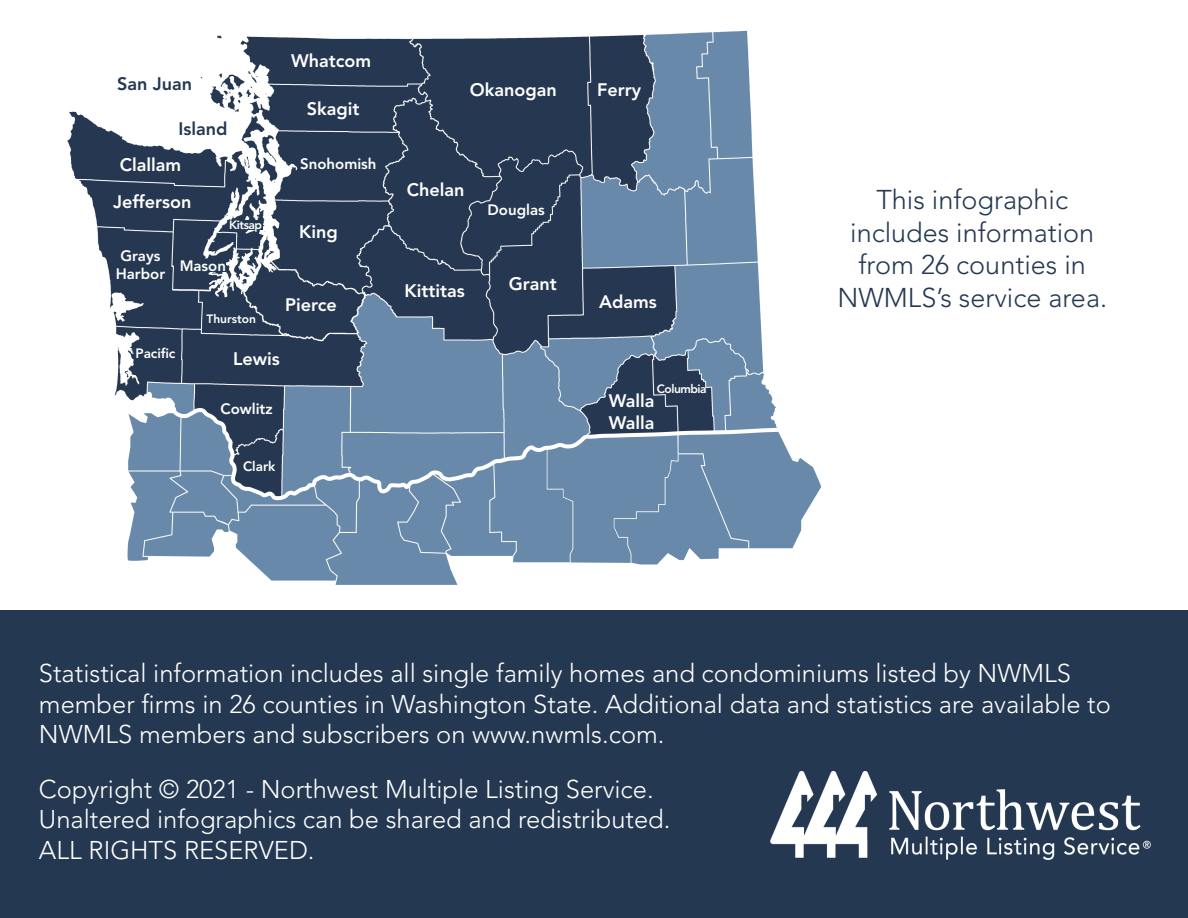
<style>
.page{position:relative;width:1188px;height:918px;background:#fff}
.page>*{position:absolute;margin:0;border:0;box-sizing:border-box;transform-origin:0 0}
.t1{font:300 27px/32.4px "Avenir LT Std";color:#243851;text-align:center}
.t2{font:300 25.5px/30.6px "Avenir LT Std";color:#fff}
.t3{font:800 18px/21.6px "Avenir LT Std";color:#fff}
.t4{font:800 18px "Avenir LT Std";color:#243851}
.t5{font:800 15px/18px "Avenir LT Std";color:#fff;text-align:center}
.t6{font:800 13.5px "Avenir LT Std";color:#fff}
.t7{font:800 12px "Avenir LT Std";letter-spacing:-.04em;color:#fff}
.t8{font:800 12px "Avenir LT Std";color:#fff}
</style>
<div class="page">
<div style="left:0;top:610px;width:1188px;height:308px;background:#243851"></div>
<img style="left:770px;top:772px;width:381px;height:87px">
<img style="left:67px;top:30px;width:755px;height:555px">
<div style="left:179px;top:260px;width:47px;height:11px;background:#243851"></div>
<div style="left:229px;top:220px;width:33px;height:9px;background:#243851"></div>
<p class="t4" style="left:117px;top:73px;width:76px">San Juan</p>
<p class="t4" style="left:178px;top:118px;width:51px">Island</p>
<p class="t3" style="left:120px;top:154px;width:63px">Clallam</p>
<p class="t3" style="left:113px;top:191px;width:80px">Jefferson</p>
<p class="t7" style="left:229px;top:218px;width:34px">Kitsap</p>
<p class="t5" style="left:116px;top:246px;width:51px">Grays<br>Harbor</p>
<p class="t5" style="left:180px;top:257px;width:48px">Mason</p>
<p class="t8" style="left:206px;top:311px;width:51px">Thurston</p>
<p class="t3" style="left:291px;top:50px;width:81px">Whatcom</p>
<p class="t3" style="left:307px;top:98px;width:54px">Skagit</p>
<p class="t5" style="left:300px;top:155px;width:78px">Snohomish</p>
<p class="t3" style="left:299px;top:221px;width:40px">King</p>
<p class="t3" style="left:285px;top:294px;width:53px">Pierce</p>
<p class="t6" style="left:135px;top:345px;width:42px">Pacific</p>
<p class="t3" style="left:233px;top:348px;width:48px">Lewis</p>
<p class="t5" style="left:220px;top:400px;width:54px">Cowlitz</p>
<p class="t6" style="left:243px;top:458px;width:34px">Clark</p>
<p class="t3" style="left:470px;top:79px;width:88px">Okanogan</p>
<p class="t3" style="left:597px;top:79px;width:46px">Ferry</p>
<p class="t3" style="left:407px;top:179px;width:59px">Chelan</p>
<p class="t3" style="left:404px;top:280px;width:62px">Kittitas</p>
<p class="t5" style="left:488px;top:201px;width:59px">Douglas</p>
<p class="t3" style="left:509px;top:273px;width:50px">Grant</p>
<p class="t3" style="left:599px;top:291px;width:59px">Adams</p>
<p class="t7" style="left:657px;top:382px;width:51px">Columbia</p>
<p class="t3" style="left:609px;top:390px;width:47px">Walla<br>Walla</p>
<p class="t1" style="left:837px;top:184px;width:271px">This infographic includes information from 26 counties in<br>NWMLS’s service area.</p>
<p class="t2" style="left:39px;top:658px;width:1073px">Statistical information includes all single family homes and condominiums listed by NWMLS member firms in 26 counties in Washington State. Additional data and statistics are available to<br>NWMLS members and subscribers on www.nwmls.com.</p>
<p class="t2" style="left:39px;top:774px;width:633px">Copyright © 2021 - Northwest Multiple Listing Service.<br>Unaltered infographics can be shared and redistributed.<br>ALL RIGHTS RESERVED.</p>
</div>
